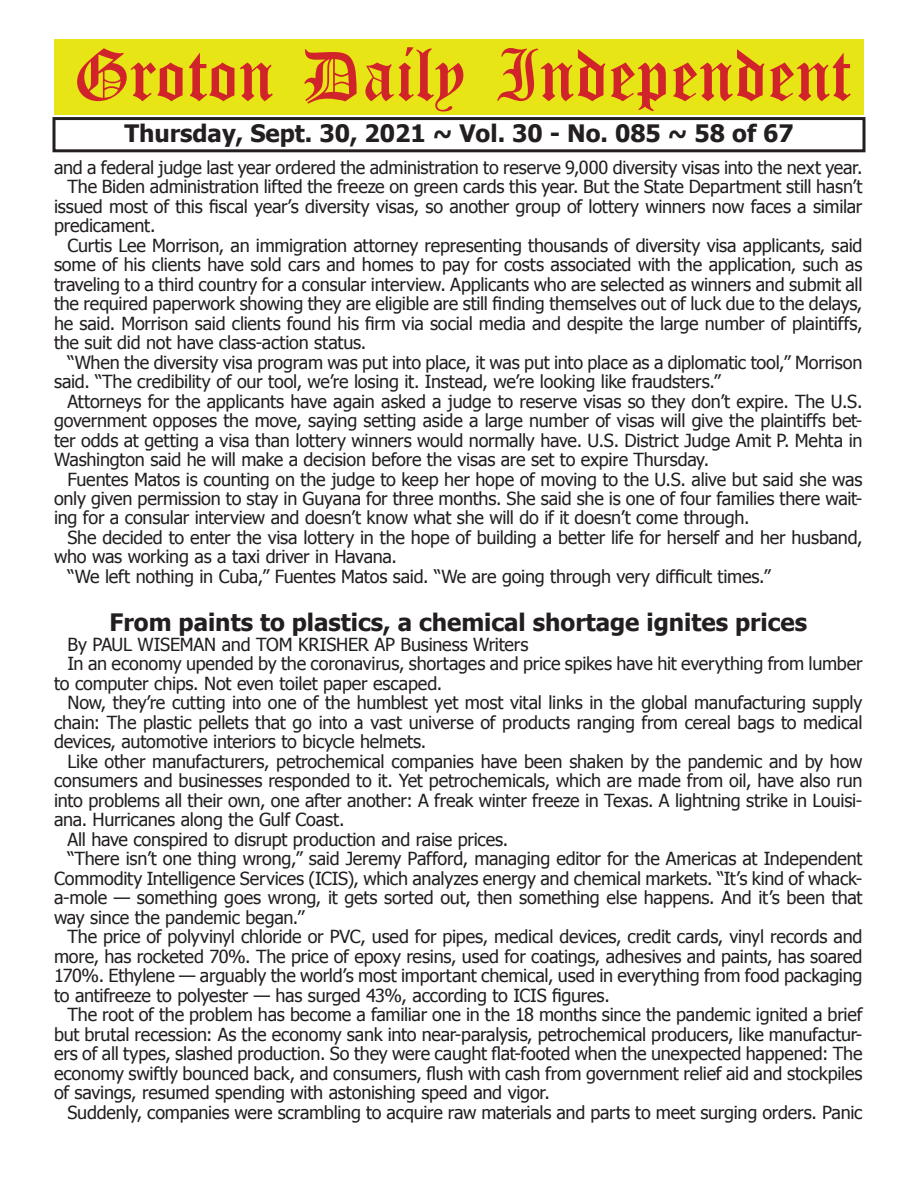
<style>
.page{position:relative;width:918px;height:1188px;background:#fff}
.page>*{position:absolute;margin:0;border:0;box-sizing:border-box;transform-origin:0 0}
.t1{font:54px "Old English Five";color:#d1232a}
.t2{font:700 24px "Tahoma";color:#231f20}
.t3{font:18px "Tahoma";letter-spacing:-.01em;color:#231f20}
</style>
<div class="page">
<div style="left:52px;top:117px;width:814px;height:35px;border:3px solid #231f20"></div>
<div style="left:54px;top:40px;width:810px;height:75px;background:#e7e515"></div>
<h1 class="t1" style="left:73px;top:50px;width:779px">Groton Daily Independent</h1>
<h2 class="t2" style="left:124px;top:116px;width:671px">Thursday, Sept. 30, 2021 ~ Vol. 30 - No. 085 ~ 58 of 67</h2>
<p class="t3" style="left:54px;top:155px;width:810px">and a federal judge last year ordered the administration to reserve 9,000 diversity visas into the next year.</p>
<p class="t3" style="left:68px;top:174px;width:796px">The Biden administration lifted the freeze on green cards this year. But the State Department still hasn’t</p>
<p class="t3" style="left:54px;top:194px;width:810px">issued most of this fiscal year’s diversity visas, so another group of lottery winners now faces a similar</p>
<p class="t3" style="left:54px;top:213px;width:103px">predicament.</p>
<p class="t3" style="left:68px;top:233px;width:797px">Curtis Lee Morrison, an immigration attorney representing thousands of diversity visa applicants, said</p>
<p class="t3" style="left:54px;top:252px;width:810px">some of his clients have sold cars and homes to pay for costs associated with the application, such as</p>
<p class="t3" style="left:54px;top:272px;width:810px">traveling to a third country for a consular interview. Applicants who are selected as winners and submit all</p>
<p class="t3" style="left:54px;top:291px;width:810px">the required paperwork showing they are eligible are still finding themselves out of luck due to the delays,</p>
<p class="t3" style="left:54px;top:311px;width:810px">he said. Morrison said clients found his firm via social media and despite the large number of plaintiffs,</p>
<p class="t3" style="left:54px;top:330px;width:314px">the suit did not have class-action status.</p>
<p class="t3" style="left:68px;top:350px;width:796px">“When the diversity visa program was put into place, it was put into place as a diplomatic tool,” Morrison</p>
<p class="t3" style="left:54px;top:369px;width:668px">said. “The credibility of our tool, we’re losing it. Instead, we’re looking like fraudsters.”</p>
<p class="t3" style="left:68px;top:389px;width:796px">Attorneys for the applicants have again asked a judge to reserve visas so they don’t expire. The U.S.</p>
<p class="t3" style="left:54px;top:408px;width:810px">government opposes the move, saying setting aside a large number of visas will give the plaintiffs bet-</p>
<p class="t3" style="left:54px;top:428px;width:810px">ter odds at getting a visa than lottery winners would normally have. U.S. District Judge Amit P. Mehta in</p>
<p class="t3" style="left:54px;top:447px;width:657px">Washington said he will make a decision before the visas are set to expire Thursday.</p>
<p class="t3" style="left:68px;top:467px;width:796px">Fuentes Matos is counting on the judge to keep her hope of moving to the U.S. alive but said she was</p>
<p class="t3" style="left:54px;top:486px;width:810px">only given permission to stay in Guyana for three months. She said she is one of four families there wait-</p>
<p class="t3" style="left:54px;top:506px;width:697px">ing for a consular interview and doesn’t know what she will do if it doesn’t come through.</p>
<p class="t3" style="left:68px;top:525px;width:797px">She decided to enter the visa lottery in the hope of building a better life for herself and her husband,</p>
<p class="t3" style="left:54px;top:545px;width:345px">who was working as a taxi driver in Havana.</p>
<p class="t3" style="left:68px;top:564px;width:705px">“We left nothing in Cuba,” Fuentes Matos said. “We are going through very difficult times.”</p>
<h2 class="t2" style="left:110px;top:606px;width:699px">From paints to plastics, a chemical shortage ignites prices</h2>
<p class="t3" style="left:68px;top:632px;width:462px">By PAUL WISEMAN and TOM KRISHER AP Business Writers</p>
<p class="t3" style="left:68px;top:652px;width:797px">In an economy upended by the coronavirus, shortages and price spikes have hit everything from lumber</p>
<p class="t3" style="left:54px;top:671px;width:390px">to computer chips. Not even toilet paper escaped.</p>
<p class="t3" style="left:68px;top:691px;width:796px">Now, they’re cutting into one of the humblest yet most vital links in the global manufacturing supply</p>
<p class="t3" style="left:54px;top:710px;width:810px">chain: The plastic pellets that go into a vast universe of products ranging from cereal bags to medical</p>
<p class="t3" style="left:54px;top:730px;width:374px">devices, automotive interiors to bicycle helmets.</p>
<p class="t3" style="left:68px;top:749px;width:797px">Like other manufacturers, petrochemical companies have been shaken by the pandemic and by how</p>
<p class="t3" style="left:54px;top:769px;width:810px">consumers and businesses responded to it. Yet petrochemicals, which are made from oil, have also run</p>
<p class="t3" style="left:54px;top:788px;width:810px">into problems all their own, one after another: A freak winter freeze in Texas. A lightning strike in Louisi-</p>
<p class="t3" style="left:54px;top:808px;width:292px">ana. Hurricanes along the Gulf Coast.</p>
<p class="t3" style="left:68px;top:827px;width:442px">All have conspired to disrupt production and raise prices.</p>
<p class="t3" style="left:68px;top:847px;width:797px">“There isn’t one thing wrong,” said Jeremy Pafford, managing editor for the Americas at Independent</p>
<p class="t3" style="left:54px;top:866px;width:810px">Commodity Intelligence Services (ICIS), which analyzes energy and chemical markets. “It’s kind of whack-</p>
<p class="t3" style="left:54px;top:886px;width:810px">a-mole — something goes wrong, it gets sorted out, then something else happens. And it’s been that</p>
<p class="t3" style="left:54px;top:905px;width:252px">way since the pandemic began.’’</p>
<p class="t3" style="left:68px;top:925px;width:796px">The price of polyvinyl chloride or PVC, used for pipes, medical devices, credit cards, vinyl records and</p>
<p class="t3" style="left:54px;top:944px;width:810px">more, has rocketed 70%. The price of epoxy resins, used for coatings, adhesives and paints, has soared</p>
<p class="t3" style="left:54px;top:964px;width:810px">170%. Ethylene — arguably the world’s most important chemical, used in everything from food packaging</p>
<p class="t3" style="left:54px;top:983px;width:557px">to antifreeze to polyester — has surged 43%, according to ICIS figures.</p>
<p class="t3" style="left:68px;top:1003px;width:796px">The root of the problem has become a familiar one in the 18 months since the pandemic ignited a brief</p>
<p class="t3" style="left:54px;top:1022px;width:810px">but brutal recession: As the economy sank into near-paralysis, petrochemical producers, like manufactur-</p>
<p class="t3" style="left:54px;top:1042px;width:810px">ers of all types, slashed production. So they were caught flat-footed when the unexpected happened: The</p>
<p class="t3" style="left:54px;top:1061px;width:810px">economy swiftly bounced back, and consumers, flush with cash from government relief aid and stockpiles</p>
<p class="t3" style="left:54px;top:1081px;width:497px">of savings, resumed spending with astonishing speed and vigor.</p>
<p class="t3" style="left:68px;top:1100px;width:796px">Suddenly, companies were scrambling to acquire raw materials and parts to meet surging orders. Panic</p>
</div>
